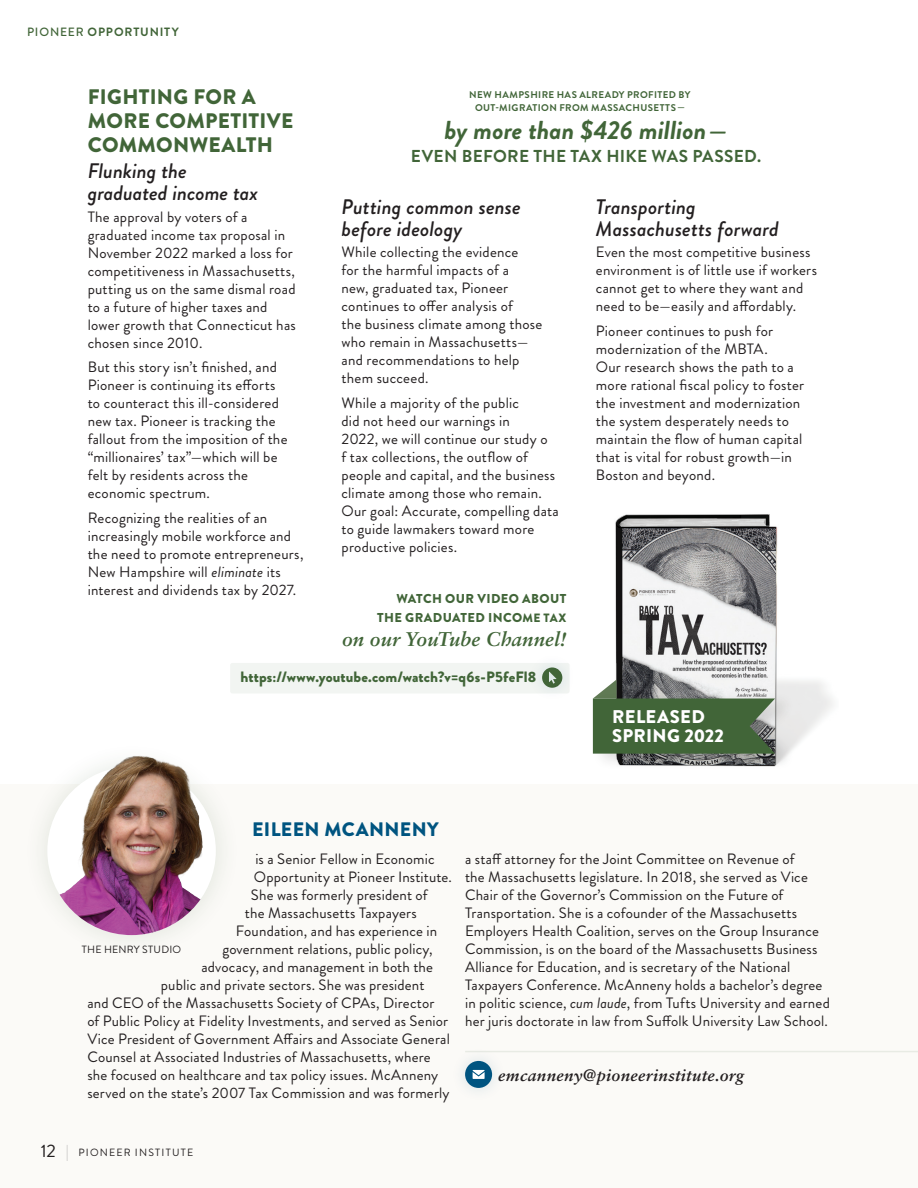
<style>
.page{position:relative;width:918px;height:1188px;background:#fff}
.page>*{position:absolute;margin:0;border:0;box-sizing:border-box;transform-origin:0 0}
.Body{font:italic 700 25.95px "Brandon Grotesque";color:#416538}
.Heading_4{font:italic 500 21px/22.5px "Brandon Grotesque";color:#231f20}
.Heading_2{font:900 21px/24px "Brandon Grotesque";letter-spacing:.015em;color:#416538}
.Heading2_2{font:italic 700 19.8px "Sabon LT Pro";color:#416538}
.Heading_2-2{font:900 19.5px "Brandon Grotesque";letter-spacing:.02em;color:#005480}
.Heading2_2-2{font:900 18.3px "Brandon Grotesque";letter-spacing:.015em;color:#fff}
.t1{font:18px "Brandon Grotesque";color:#231f20}
.Body-2{font:700 17.25px "Brandon Grotesque";letter-spacing:.02em;color:#416538}
.Serif_Box_Header{font:italic 700 16.5px "Sabon LT Pro";letter-spacing:.02em;color:#231f20}
.Body-3{font:15px/18px "Brandon Grotesque";letter-spacing:.01em;color:#231f20}
.Heading_3{font:900 15px "Brandon Grotesque";letter-spacing:.01em;color:#416538}
.Heading2_2-3{font:900 12.9px/18.9px "Brandon Grotesque";letter-spacing:.03em;color:#416538;text-align:right}
.t2{font:700 12px "Brandon Grotesque";letter-spacing:.07em;color:#416538}
.Quotes{font:10.5px "Brandon Grotesque";letter-spacing:.1em;color:#231f20}
.Quotes-2{font:10.5px "Brandon Grotesque";letter-spacing:.02em;color:#231f20}
.Body-4{font:700 9.75px/13px "Brandon Grotesque";letter-spacing:.04em;color:#416538;text-align:center}
.s1{font-weight:500}
.s2{font-style:italic}
.s3{font-size:12px}
</style>
<div class="page">
<div style="left:0;top:784px;width:918px;height:404px;background:#fbfaf7"></div>
<img style="left:615px;top:514px;width:218px;height:232px">
<img style="left:616px;top:515px;width:160px;height:176px">
<div style="left:592px;top:691px;width:204px;height:80px;background:#231f20;opacity:.15"></div>
<svg style="left:593px;top:679px;width:182px;height:75px;background:#5f7859"></svg>
<hr style="left:465px;top:1051px;width:453px;height:1px;background:#416538">
<svg style="left:67px;top:1145px;width:1px;height:16px"></svg>
<div style="left:22px;top:742px;width:219px;height:218px;background:#fbfaf7"></div>
<img style="left:47px;top:767px;width:169px;height:168px;border-radius:84px">
<img style="left:56px;top:756px;width:152px;height:51px">
<div style="left:450px;top:1046px;width:57px;height:56px;background:#f9f8f6"></div>
<div style="left:465px;top:1061px;width:27px;height:27px;background:#005480;border-radius:50%"></div>
<svg style="left:473px;top:1070px;width:12px;height:9px"></svg>
<div style="left:230px;top:663px;width:340px;height:30px;background:#f2f5f2;border-radius:2px"></div>
<div style="left:527px;top:653px;width:50px;height:49px;background:#005480;opacity:.15"></div>
<svg style="left:542px;top:667px;width:20px;height:21px"></svg>
<p class="t2" style="left:27px;top:23px;width:153px"><span class="s1">PIONEER</span> OPPORTUNITY</p>
<p class="Heading_2" style="left:88px;top:85px;width:207px">FIGHTING FOR A<br>MORE COMPETITIVE<br>COMMONWEALTH</p>
<p class="Heading_4" style="left:88px;top:160px;width:172px">Flunking the graduated income tax</p>
<p class="Body-3" style="left:88px;top:208px;width:210px">The approval by voters of a graduated income tax proposal in<br>November 2022 marked a loss for competitiveness in Massachusetts, putting us on the same dismal road to a future of higher taxes and lower growth that Connecticut has chosen since 2010.</p>
<p class="Body-3" style="left:88px;top:358px;width:201px">But this story isn’t finished, and<br>Pioneer is continuing its efforts to counteract this ill-considered new tax. Pioneer is tracking the fallout from the imposition of the “millionaires’ tax”—which will be felt by residents across the economic spectrum.</p>
<p class="Body-3" style="left:88px;top:509px;width:217px">Recognizing the realities of an increasingly mobile workforce and the need to promote entrepreneurs, New Hampshire will <span class="s2">eliminate</span> its interest and dividends tax by 2027.</p>
<p class="Body-4" style="left:469px;top:88px;width:223px">NEW HAMPSHIRE HAS ALREADY PROFITED BY<br>OUT-MIGRATION FROM MASSACHUSETTS—</p>
<p class="Body" style="left:445px;top:111px;width:284px">by more than $426 million—</p>
<p class="Body-2" style="left:411px;top:144px;width:352px">EVEN BEFORE THE TAX HIKE WAS PASSED.</p>
<p class="Heading_4" style="left:342px;top:196px;width:181px">Putting common sense before ideology</p>
<p class="Body-3" style="left:342px;top:244px;width:202px">While collecting the evidence<br>for the harmful impacts of a<br>new, graduated tax, Pioneer continues to offer analysis of<br>the business climate among those who remain in Massachusetts— and recommendations to help them succeed.</p>
<p class="Body-3" style="left:342px;top:394px;width:219px">While a majority of the public<br>did not heed our warnings in<br>2022, we will continue our study o<br>f tax collections, the outflow of people and capital, and the business climate among those who remain.<br>Our goal: Accurate, compelling data to guide lawmakers toward more productive policies.</p>
<p class="Heading_4" style="left:596px;top:196px;width:185px">Transporting<br>Massachusetts forward</p>
<p class="Body-3" style="left:596px;top:244px;width:223px">Even the most competitive business environment is of little use if workers cannot get to where they want and need to be—easily and affordably.</p>
<p class="Body-3" style="left:596px;top:322px;width:210px">Pioneer continues to push for modernization of the MBTA.<br>Our research shows the path to a more rational fiscal policy to foster the investment and modernization the system desperately needs to maintain the flow of human capital that is vital for robust growth—in<br>Boston and beyond.</p>
<p class="Heading2_2-3" style="left:377px;top:589px;width:191px">WATCH OUR VIDEO ABOUT<br>THE GRADUATED INCO<span class="s3">ME TAX</span></p>
<p class="Heading2_2" style="left:342px;top:626px;width:226px">on our YouTube Channel!</p>
<p class="Heading_3" style="left:241px;top:667px;width:297px">https://www.youtube.com/watch?v=q6s-P5feFl8</p>
<p class="Heading2_2-2" style="left:612px;top:704px;width:94px">RELEASED</p>
<p class="Heading2_2-2" style="left:612px;top:723px;width:113px">SPRING 2022</p>
<p class="Heading_2-2" style="left:252px;top:816px;width:188px">EILEEN MCANNENY</p>
<p class="Body-3" style="left:255px;top:850px;width:181px">is a Senior Fellow in Economic</p>
<p class="Body-3" style="left:254px;top:868px;width:199px">Opportunity at Pioneer Institute.</p>
<p class="Body-3" style="left:251px;top:886px;width:178px">She was formerly president of</p>
<p class="Body-3" style="left:245px;top:904px;width:173px">the Massachusetts Taxpayers</p>
<p class="Body-3" style="left:236px;top:922px;width:203px">Foundation, and has experience in</p>
<p class="Body-3" style="left:222px;top:940px;width:212px">government relations, public policy,</p>
<p class="Body-3" style="left:201px;top:958px;width:233px">advocacy, and management in both the</p>
<p class="Body-3" style="left:161px;top:976px;width:265px">public and private sectors. She was president</p>
<p class="Body-3" style="left:87px;top:994px;width:349px">and CEO of the Massachusetts Society of CPAs, Director</p>
<p class="Body-3" style="left:87px;top:1012px;width:362px">of Public Policy at Fidelity Investments, and served as Senior</p>
<p class="Body-3" style="left:87px;top:1030px;width:364px">Vice President of Government Affairs and Associate General</p>
<p class="Body-3" style="left:87px;top:1048px;width:345px">Counsel at Associated Industries of Massachusetts, where</p>
<p class="Body-3" style="left:87px;top:1066px;width:352px">she focused on healthcare and tax policy issues. McAnneny</p>
<p class="Body-3" style="left:87px;top:1084px;width:364px">served on the state’s 2007 Tax Commission and was formerly</p>
<p class="Quotes-2" style="left:82px;top:943px;width:101px">THE HENRY STUDIO</p>
<p class="Body-3" style="left:465px;top:850px;width:366px">a staff attorney for the Joint Committee on Revenue of<br>the Massachusetts legislature. In 2018, she served as Vice Chair of the Governor’s Commission on the Future of Transportation. She is a cofounder of the Massachusetts Employers Health Coalition, serves on the Group Insurance Commission, is on the board of the Massachusetts Business Alliance for Education, and is secretary of the National Taxpayers Conference. McAnneny holds a bachelor’s degree in politic science, <span class="s2">cum laude</span>, from Tufts University and earned her juris doctorate in law from Suffolk University Law School.</p>
<p class="Serif_Box_Header" style="left:498px;top:1065px;width:247px">emcanneny@pioneerinstitute.org</p>
<p class="t1" style="left:41px;top:1138px;width:17px">12</p>
<p class="Quotes" style="left:78px;top:1145px;width:116px">PIONEER INSTITUTE</p>
</div>
